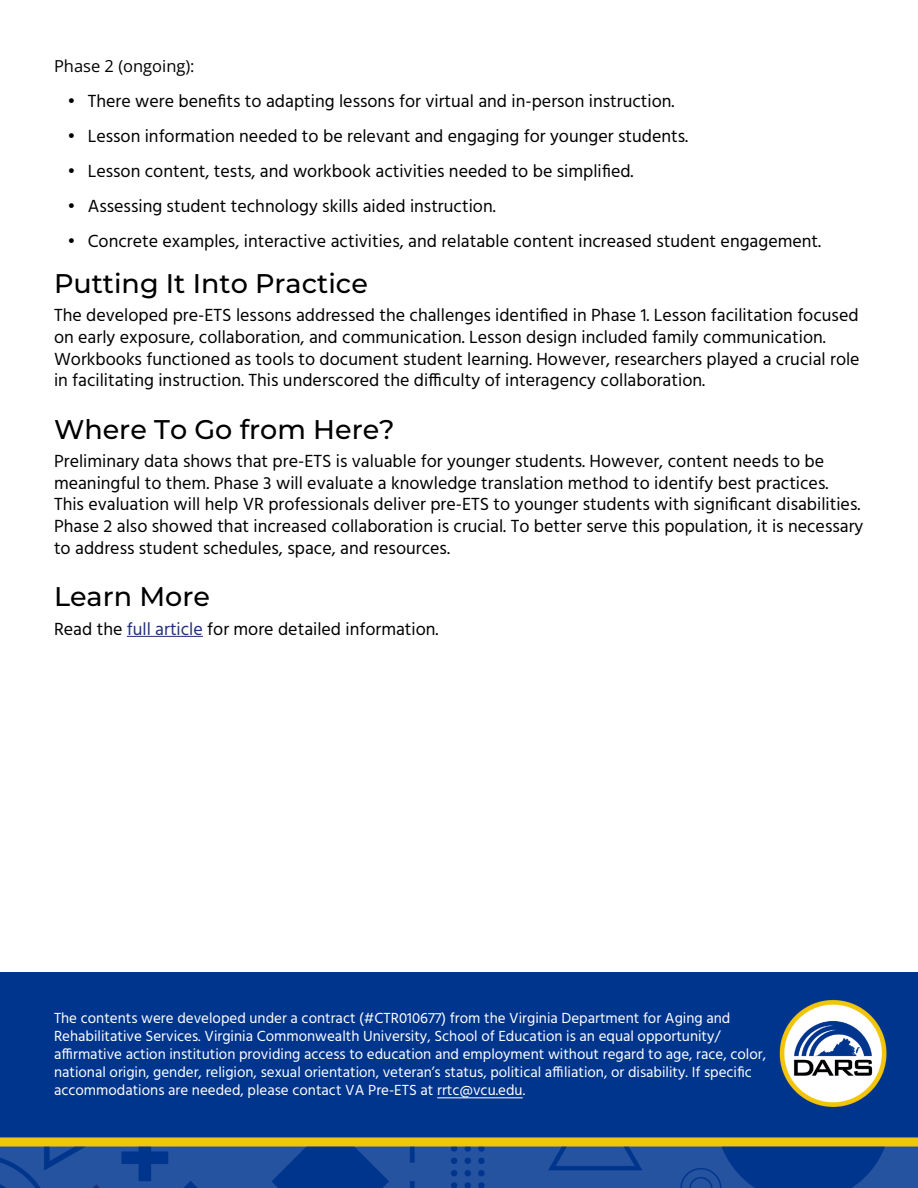
<style>
.page{position:relative;width:918px;height:1188px;background:#fff}
.page>*{position:absolute;margin:0;border:0;box-sizing:border-box;transform-origin:0 0}
.t1{font:100 27px "Montserrat";color:#000}
.t2{font:18px/21.6px "Hind";color:#000}
.Paragraph_Style_1{font:16.5px "Open Sans";color:#000}
.t3{font:15px/18px "Hind";color:#fff}
.s1{color:#212e7d}
</style>
<div class="page">
<img style="left:0;top:972px;width:918px;height:216px">
<hr style="left:127px;top:636px;width:76px;height:1px;background:#212e7d">
<hr style="left:437px;top:1097px;width:86px;height:1px;background:#fff">
<p class="Paragraph_Style_1" style="left:54px;top:54px;width:142px">Phase 2 (ongoing):</p>
<p class="t2" style="left:68px;top:91px;width:609px">• There were benefits to adapting lessons for virtual and in-person instruction.</p>
<p class="t2" style="left:68px;top:126px;width:622px">• Lesson information needed to be relevant and engaging for younger students.</p>
<p class="t2" style="left:68px;top:161px;width:568px">• Lesson content, tests, and workbook activities needed to be simplified.</p>
<p class="t2" style="left:68px;top:196px;width:430px">• Assessing student technology skills aided instruction.</p>
<p class="t2" style="left:68px;top:231px;width:755px">• Concrete examples, interactive activities, and relatable content increased student engagement.</p>
<h2 class="t1" style="left:54px;top:265px;width:315px">Putting It Into Practice</h2>
<p class="t2" style="left:54px;top:306px;width:807px">The developed pre-ETS lessons addressed the challenges identified in Phase 1. Lesson facilitation focused on early exposure, collaboration, and communication. Lesson design included family communication.<br>Workbooks functioned as tools to document student learning. However, researchers played a crucial role in facilitating instruction. This underscored the difficulty of interagency collaboration.</p>
<h2 class="t1" style="left:54px;top:411px;width:342px">Where To Go from Here?</h2>
<p class="t2" style="left:54px;top:451px;width:811px">Preliminary data shows that pre-ETS is valuable for younger students. However, content needs to be meaningful to them. Phase 3 will evaluate a knowledge translation method to identify best practices.<br>This evaluation will help VR professionals deliver pre-ETS to younger students with significant disabilities.<br>Phase 2 also showed that increased collaboration is crucial. To better serve this population, it is necessary to address student schedules, space, and resources.</p>
<h2 class="t1" style="left:54px;top:579px;width:157px">Learn More</h2>
<p class="t2" style="left:54px;top:619px;width:386px">Read the <span class="s1">full article</span> for more detailed information.</p>
<p class="t3" style="left:54px;top:1010px;width:714px">The contents were developed under a contract (#CTR010677) from the Virginia Department for Aging and Rehabilitative Services. Virginia Commonwealth University, School of Education is an equal opportunity/ affirmative action institution providing access to education and employment without regard to age, race, color, national origin, gender, religion, sexual orientation, veteran’s status, political affiliation, or disability. If specific accommodations are needed, please contact VA Pre-ETS at rrtc@vcu.edu.</p>
</div>
